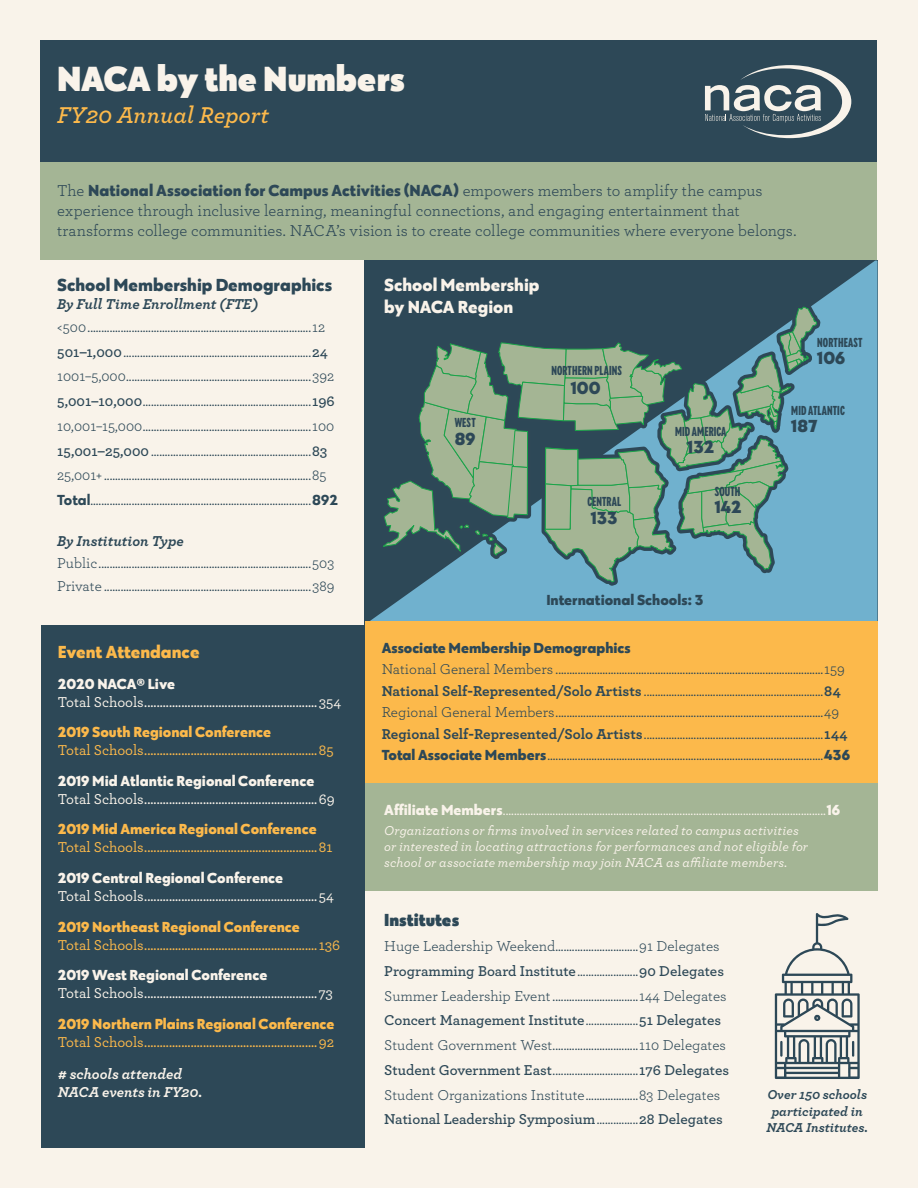
<style>
.page{position:relative;width:918px;height:1188px;background:#f9f3ea}
.page>*{position:absolute;margin:0;border:0;box-sizing:border-box;transform-origin:0 0}
.t1{font:900 36px "Galatea";color:#f9f3ea}
.t2{font:italic 600 24px "Archer";color:#fcb94b}
.t3{font:800 18px "Galatea";color:#2d4857}
.t4{font:800 18px/21.6px "Galatea";color:#f9f3ea}
.t5{font:800 18px "Galatea";color:#fcb94b}
.t6{font:900 18px "Galatea";color:#2d4857}
.t7{font:16.5px/19.8px "Archer";color:#2d4857}
.t8{font:15px "Archer";color:#2d4857}
.t9{font:500 15px "Archer";color:#f9f3ea}
.t10{font:500 15px "Archer";color:#fcb94b}
.t11{font:600 15px "Archer";color:#2d4857}
.t12{font:15px "Archer";color:#f9f3ea}
.t13{font:800 15px "Galatea";color:#fcb94b}
.t14{font:800 15px "Galatea";color:#f9f3ea}
.t15{font:800 15px "Galatea";color:#2d4857}
.t16{font:italic 700 15px "Archer";color:#2d4857}
.t17{font:italic 700 15px/18px "Archer";color:#f9f3ea}
.t18{font:italic 500 13.5px/16.2px "Archer";letter-spacing:.01em;color:#f9f3ea}
.t19{font:700 condensed 13.5px "Galatea";letter-spacing:.01em;color:#2d4857}
.t20{font:italic 700 13.5px/16.2px "Archer";color:#2d4857;text-align:center}
.s1{font-family:"Galatea";font-weight:800}
.s2{font-weight:600}
.s3{font-family:"Galatea";font-weight:700}
.s4{font-weight:700}
.s5{font-weight:400}
</style>
<div class="page">
<div style="left:365px;top:782px;width:513px;height:140px;background:#a4b595"></div>
<div style="left:40px;top:138px;width:838px;height:140px;background:#a4b595"></div>
<svg style="left:365px;top:261px;width:513px;height:360px;background:#598da5"></svg>
<div style="left:349px;top:891px;width:529px;height:257px;background:#f9f3ea"></div>
<div style="left:365px;top:621px;width:513px;height:161px;background:#fcb94b"></div>
<div style="left:41px;top:625px;width:324px;height:523px;background:#2d4857"></div>
<div style="left:40px;top:40px;width:838px;height:122px;background:#2d4857"></div>
<svg style="left:704px;top:65px;width:148px;height:74px"></svg>
<div style="left:40px;top:261px;width:324px;height:364px;background:#f9f3ea"></div>
<div style="left:384px;top:278px;width:314px;height:48px;background:#2d4857"></div>
<svg style="left:380px;top:303px;width:440px;height:283px;background:#668b87"></svg>
<svg style="left:775px;top:913px;width:85px;height:166px"></svg>
<p class="t1" style="left:57px;top:55px;width:349px">NACA by the Numbers</p>
<p class="t2" style="left:57px;top:97px;width:213px">FY20 Annual Report</p>
<p class="t7" style="left:57px;top:180px;width:741px">The <span class="s1">National Association for Campus Activities (NACA)</span> empowers members to amplify the campus experience through inclusive learning, meaningful connections, and engaging entertainment that transforms college communities. NACA’s vision is to create college communities where everyone belongs.</p>
<p class="t3" style="left:57px;top:273px;width:276px">School Membership Demographics</p>
<p class="t16" style="left:57px;top:292px;width:203px">By Full Time Enrollment (FTE)</p>
<p class="t8" style="left:57px;top:316px;width:270px">&lt;500.................................................................................12</p>
<p class="t8" style="left:57px;top:341px;width:272px"><span class="s2">501–1,000</span>....................................................................<span class="s2">24</span></p>
<p class="t8" style="left:57px;top:366px;width:279px">1001–5,000...................................................................392</p>
<p class="t8" style="left:57px;top:391px;width:279px"><span class="s2">5,001–10,000</span>.............................................................<span class="s2">196</span></p>
<p class="t8" style="left:57px;top:415px;width:279px">10,001–15,000.............................................................100</p>
<p class="t8" style="left:57px;top:440px;width:271px"><span class="s2">15,001–25,000</span>..........................................................<span class="s2">83</span></p>
<p class="t8" style="left:57px;top:465px;width:271px">25,001+...........................................................................85</p>
<p class="t8" style="left:57px;top:490px;width:282px"><span class="s3">Total</span>................................................................................<span class="s3">892</span></p>
<p class="t16" style="left:57px;top:529px;width:128px">By Institution Type</p>
<p class="t8" style="left:57px;top:553px;width:279px">Public.............................................................................503</p>
<p class="t8" style="left:57px;top:576px;width:279px">Private ...........................................................................389</p>
<p class="t4" style="left:384px;top:274px;width:157px">School Membership by NACA Region</p>
<p class="t19" style="left:817px;top:333px;width:47px">NORTHEAST</p>
<p class="t3" style="left:817px;top:346px;width:29px">106</p>
<p class="t19" style="left:551px;top:362px;width:72px">NORTHERN PLAINS</p>
<p class="t3" style="left:571px;top:376px;width:31px">100</p>
<p class="t19" style="left:791px;top:401px;width:55px">MID ATLANTIC</p>
<p class="t19" style="left:455px;top:414px;width:23px">WEST</p>
<p class="t3" style="left:791px;top:414px;width:28px">187</p>
<p class="t19" style="left:675px;top:422px;width:53px">MID AMERICA</p>
<p class="t3" style="left:455px;top:427px;width:22px">89</p>
<p class="t3" style="left:687px;top:435px;width:28px">132</p>
<p class="t19" style="left:715px;top:483px;width:27px">SOUTH</p>
<p class="t19" style="left:587px;top:493px;width:35px">CENTRAL</p>
<p class="t3" style="left:715px;top:495px;width:28px">142</p>
<p class="t3" style="left:591px;top:506px;width:29px">133</p>
<p class="t15" style="left:546px;top:590px;width:159px">International Schools: 3</p>
<p class="t5" style="left:58px;top:640px;width:143px">Event Attendance</p>
<p class="t14" style="left:58px;top:674px;width:119px">2020 NACA® Live</p>
<p class="t9" style="left:58px;top:691px;width:285px">Total Schools........................................................354</p>
<p class="t13" style="left:58px;top:722px;width:215px">2019 South Regional Conference</p>
<p class="t10" style="left:58px;top:739px;width:277px">Total Schools........................................................85</p>
<p class="t14" style="left:58px;top:771px;width:258px">2019 Mid Atlantic Regional Conference</p>
<p class="t9" style="left:58px;top:788px;width:278px">Total Schools........................................................69</p>
<p class="t13" style="left:58px;top:819px;width:260px">2019 Mid America Regional Conference</p>
<p class="t10" style="left:58px;top:837px;width:276px">Total Schools........................................................81</p>
<p class="t14" style="left:58px;top:868px;width:227px">2019 Central Regional Conference</p>
<p class="t9" style="left:58px;top:885px;width:277px">Total Schools........................................................54</p>
<p class="t13" style="left:58px;top:917px;width:244px">2019 Northeast Regional Conference</p>
<p class="t10" style="left:58px;top:934px;width:284px">Total Schools........................................................136</p>
<p class="t14" style="left:58px;top:965px;width:211px">2019 West Regional Conference</p>
<p class="t9" style="left:58px;top:982px;width:277px">Total Schools........................................................73</p>
<p class="t13" style="left:58px;top:1014px;width:278px">2019 Northern Plains Regional Conference</p>
<p class="t10" style="left:58px;top:1031px;width:278px">Total Schools........................................................92</p>
<p class="t17" style="left:58px;top:1064px;width:146px"># schools attended<br>NACA events in FY20.</p>
<p class="t15" style="left:382px;top:638px;width:250px">Associate Membership Demographics</p>
<p class="t8" style="left:382px;top:659px;width:465px">National General Members .................................................................................................159</p>
<p class="t8" style="left:382px;top:680px;width:461px"><span class="s4">National Self-Represented/Solo Artists</span> .................................................................<span class="s4">84</span></p>
<p class="t8" style="left:382px;top:702px;width:459px">Regional General Members.................................................................................................49</p>
<p class="t8" style="left:382px;top:723px;width:468px"><span class="s4">Regional Self-Represented/Solo Artists</span>.................................................................<span class="s4">144</span></p>
<p class="t8" style="left:382px;top:745px;width:470px"><span class="s1">Total Associate Members</span>....................................................................................................<span class="s1">436</span></p>
<p class="t12" style="left:384px;top:800px;width:457px"><span class="s1">Affiliate Members</span>.....................................................................................................................<span class="s1">16</span></p>
<p class="t18" style="left:384px;top:821px;width:425px">Organizations or firms involved in services related to campus activities or interested in locating attractions for performances and not eligible for school or associate membership may join NACA as affiliate members.</p>
<p class="t6" style="left:384px;top:908px;width:76px">Institutes</p>
<p class="t8" style="left:384px;top:936px;width:337px">Huge Leadership Weekend..............................91 Delegates</p>
<p class="t11" style="left:384px;top:960px;width:341px">Programming Board Institute<span class="s5">......................</span>90 Delegates</p>
<p class="t8" style="left:384px;top:985px;width:344px">Summer Leadership Event...............................144 Delegates</p>
<p class="t11" style="left:384px;top:1009px;width:338px">Concert Management Institute<span class="s5">...................</span>51 Delegates</p>
<p class="t8" style="left:384px;top:1035px;width:343px">Student Government West...............................110 Delegates</p>
<p class="t11" style="left:384px;top:1059px;width:346px">Student Government East<span class="s5">...............................</span>176 Delegates</p>
<p class="t8" style="left:384px;top:1084px;width:337px">Student Organizations Institute...................83 Delegates</p>
<p class="t11" style="left:384px;top:1108px;width:340px">National Leadership Symposium<span class="s5">...............</span>28 Delegates</p>
<p class="t20" style="left:766px;top:1086px;width:103px">Over 150 schools participated in<br>NACA Institutes.</p>
</div>
